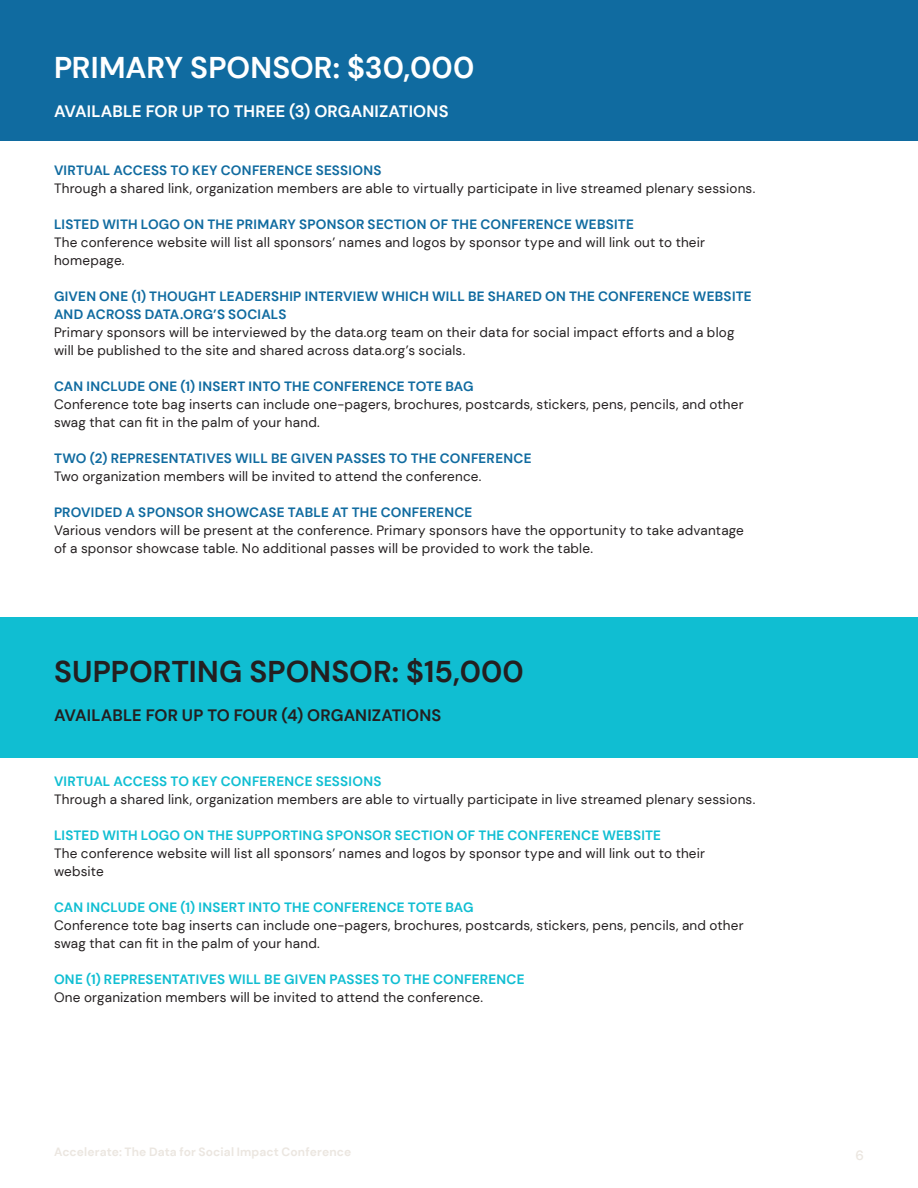
<style>
.page{position:relative;width:918px;height:1188px;background:#fff}
.page>*{position:absolute;margin:0;border:0;box-sizing:border-box;transform-origin:0 0}
.t1{font:700 30px "DM Sans";letter-spacing:.005em;color:#231f20}
.t2{font:700 30px "DM Sans";letter-spacing:.005em;color:#fff}
.t3{font:700 16.5px "DM Sans";letter-spacing:.01em;color:#fff}
.t4{font:700 16.5px "DM Sans";letter-spacing:.01em;color:#231f20}
.t5{font:13.5px/18px "DM Sans";letter-spacing:.015em;color:#231f20}
.t6{font:700 13.5px/18px "DM Sans";letter-spacing:.02em;color:#106ba0}
.t7{font:700 13.5px "DM Sans";letter-spacing:.02em;color:#10bed2}
.t8{font:500 13.5px "DM Sans";color:#ebe6e0}
.t9{font:700 12px "DM Sans";letter-spacing:.01em;color:#ebe6e0}
</style>
<div class="page">
<div style="left:0;top:0;width:918px;height:140px;background:#106ba0"></div>
<div style="left:0;top:618px;width:918px;height:140px;background:#10bed2"></div>
<p class="t2" style="left:54px;top:49px;width:422px">PRIMARY SPONSOR: $30,000</p>
<p class="t3" style="left:54px;top:101px;width:396px">AVAILABLE FOR UP TO THREE (3) ORGANIZATIONS</p>
<p class="t6" style="left:54px;top:162px;width:329px">VIRTUAL ACCESS TO KEY CONFERENCE SESSIONS</p>
<p class="t5" style="left:54px;top:180px;width:703px">Through a shared link, organization members are able to virtually participate in live streamed plenary sessions.</p>
<p class="t6" style="left:54px;top:216px;width:581px">LISTED WITH LOGO ON THE PRIMARY SPONSOR SECTION OF THE CONFERENCE WEBSITE</p>
<p class="t5" style="left:54px;top:234px;width:653px">The conference website will list all sponsors’ names and logos by sponsor type and will link out to their homepage.</p>
<p class="t6" style="left:54px;top:288px;width:699px">GIVEN ONE (1) THOUGHT LEADERSHIP INTERVIEW WHICH WILL BE SHARED ON THE CONFERENCE WEBSITE<br>AND ACROSS DATA.ORG’S SOCIALS</p>
<p class="t5" style="left:54px;top:324px;width:682px">Primary sponsors will be interviewed by the data.org team on their data for social impact efforts and a blog will be published to the site and shared across data.org’s socials.</p>
<p class="t6" style="left:54px;top:378px;width:421px">CAN INCLUDE ONE (1) INSERT INTO THE CONFERENCE TOTE BAG</p>
<p class="t5" style="left:54px;top:396px;width:691px">Conference tote bag inserts can include one-pagers, brochures, postcards, stickers, pens, pencils, and other swag that can fit in the palm of your hand.</p>
<p class="t6" style="left:54px;top:450px;width:479px">TWO (2) REPRESENTATIVES WILL BE GIVEN PASSES TO THE CONFERENCE</p>
<p class="t5" style="left:54px;top:468px;width:429px">Two organization members will be invited to attend the conference.</p>
<p class="t6" style="left:54px;top:504px;width:420px">PROVIDED A SPONSOR SHOWCASE TABLE AT THE CONFERENCE</p>
<p class="t5" style="left:54px;top:522px;width:691px">Various vendors will be present at the conference. Primary sponsors have the opportunity to take advantage of a sponsor showcase table. No additional passes will be provided to work the table.</p>
<p class="t1" style="left:54px;top:653px;width:471px">SUPPORTING SPONSOR: $15,000</p>
<p class="t4" style="left:54px;top:705px;width:389px">AVAILABLE FOR UP TO FOUR (4) ORGANIZATIONS</p>
<p class="t7" style="left:54px;top:773px;width:329px">VIRTUAL ACCESS TO KEY CONFERENCE SESSIONS</p>
<p class="t5" style="left:54px;top:790px;width:703px">Through a shared link, organization members are able to virtually participate in live streamed plenary sessions.</p>
<p class="t7" style="left:54px;top:827px;width:609px">LISTED WITH LOGO ON THE SUPPORTING SPONSOR SECTION OF THE CONFERENCE WEBSITE</p>
<p class="t5" style="left:54px;top:844px;width:653px">The conference website will list all sponsors’ names and logos by sponsor type and will link out to their website</p>
<p class="t7" style="left:54px;top:899px;width:421px">CAN INCLUDE ONE (1) INSERT INTO THE CONFERENCE TOTE BAG</p>
<p class="t5" style="left:54px;top:916px;width:691px">Conference tote bag inserts can include one-pagers, brochures, postcards, stickers, pens, pencils, and other swag that can fit in the palm of your hand.</p>
<p class="t7" style="left:54px;top:971px;width:472px">ONE (1) REPRESENTATIVES WILL BE GIVEN PASSES TO THE CONFERENCE</p>
<p class="t5" style="left:54px;top:988px;width:431px">One organization members will be invited to attend the conference.</p>
<p class="t9" style="left:54px;top:1144px;width:299px">Accelerate: The Data for Social Impact Conference</p>
<p class="t8" style="left:855px;top:1147px;width:10px">6</p>
</div>
